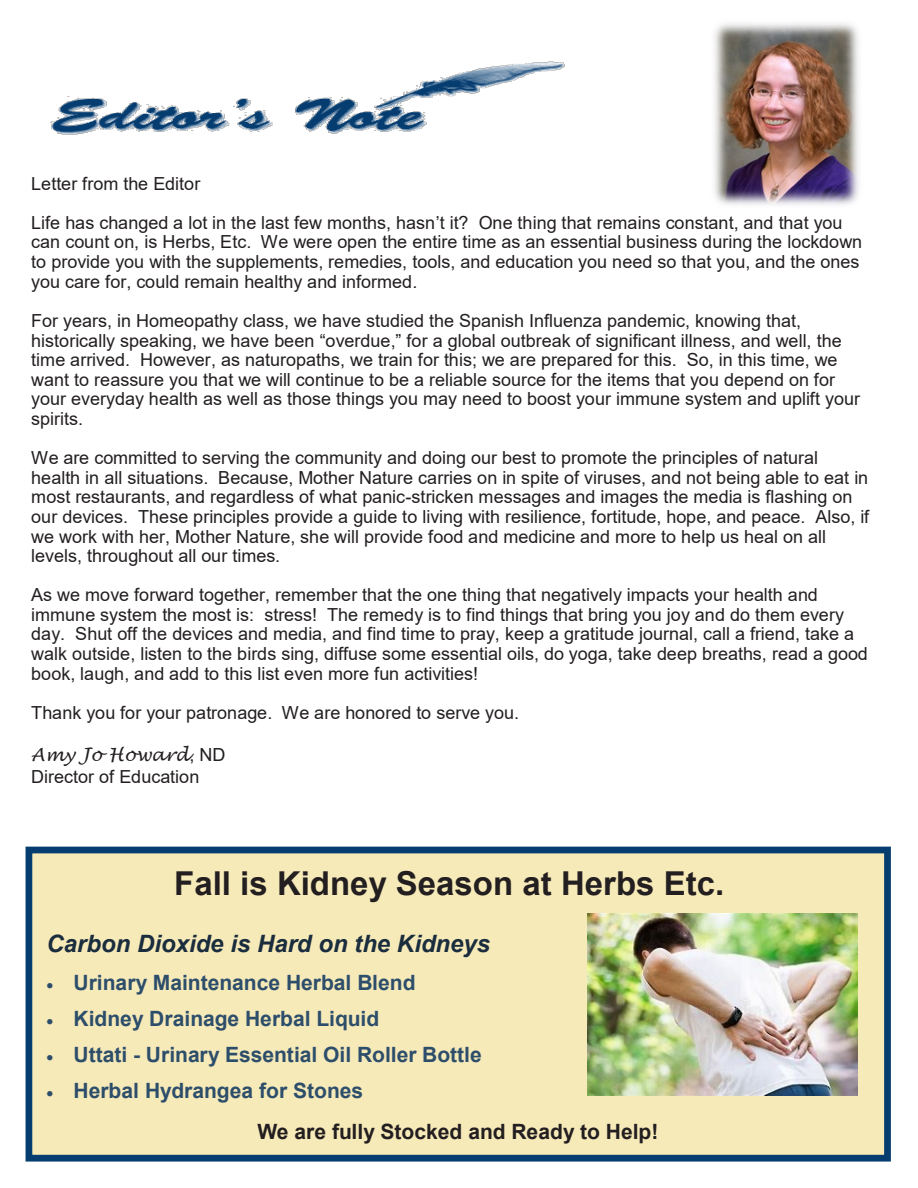
<style>
.page{position:relative;width:918px;height:1188px;background:#fff}
.page>*{position:absolute;margin:0;border:0;box-sizing:border-box;transform-origin:0 0}
.t1{font:700 33px "Arial";color:#231f20}
.t2{font:italic 700 24px "Arial";color:#1a2d3e}
.t3{font:700 21.15px "Arial";color:#2d4e6b}
.t4{font:700 21px "Arial";color:#2d4e6b}
.t5{font:700 21px/40.3px "Arial";color:#231f20}
.t6{font:18px/19.6px "Arial";color:#231f20}
.s1{font-family:"Lucida Handwriting";font-style:italic}
.s2{color:#2d4e6b}
</style>
<div class="page">
<img style="left:714px;top:23px;width:145px;height:182px">
<img style="left:50px;top:61px;width:515px;height:74px">
<div style="left:29px;top:850px;width:859px;height:308px;background:#f7eab9"></div>
<div style="left:26px;top:847px;width:865px;height:315px;border:7px solid #063d71"></div>
<img style="left:587px;top:913px;width:270px;height:183px">
<p class="t6" style="left:31px;top:164px;width:813px;line-height:39.3px">Letter from the Editor<br>Life has changed a lot in the last few months, hasn’t it? One thing that remains constant, and that you</p>
<p class="t6" style="left:31px;top:232px;width:832px">can count on, is Herbs, Etc. We were open the entire time as an essential business during the lockdown to provide you with the supplements, remedies, tools, and education you need so that you, and the ones you care for, could remain healthy and informed.</p>
<p class="t6" style="left:31px;top:311px;width:830px">For years, in Homeopathy class, we have studied the Spanish Influenza pandemic, knowing that, historically speaking, we have been “overdue,” for a global outbreak of significant illness, and well, the time arrived. However, as naturopaths, we train for this; we are prepared for this. So, in this time, we want to reassure you that we will continue to be a reliable source for the items that you depend on for your everyday health as well as those things you may need to boost your immune system and uplift your spirits.</p>
<p class="t6" style="left:31px;top:448px;width:839px">We are committed to serving the community and doing our best to promote the principles of natural health in all situations. Because, Mother Nature carries on in spite of viruses, and not being able to eat in most restaurants, and regardless of what panic-stricken messages and images the media is flashing on our devices. These principles provide a guide to living with resilience, fortitude, hope, and peace. Also, if we work with her, Mother Nature, she will provide food and medicine and more to help us heal on all levels, throughout all our times.</p>
<p class="t6" style="left:31px;top:585px;width:838px">As we move forward together, remember that the one thing that negatively impacts your health and immune system the most is: stress! The remedy is to find things that bring you joy and do them every day. Shut off the devices and media, and find time to pray, keep a gratitude journal, call a friend, take a walk outside, listen to the birds sing, diffuse some essential oils, do yoga, take deep breaths, read a good book, laugh, and add to this list even more fun activities!</p>
<p class="t6" style="left:31px;top:702px;width:490px">Thank you for your patronage. We are honored to serve you.</p>
<p class="t6" style="left:31px;top:744px;width:196px;line-height:21.8px"><span class="s1">Amy Jo Howard</span>, ND<br>Director of Education</p>
<p class="t1" style="left:174px;top:860px;width:552px">Fall is Kidney Season at Herbs Etc.</p>
<p class="t2" style="left:47px;top:928px;width:445px">Carbon Dioxide is Hard on the Kidneys</p>
<p class="t3" style="left:47px;top:967px;width:371px">• Urinary Maintenance Herbal Blend</p>
<p class="t4" style="left:47px;top:1004px;width:334px">• Kidney Drainage Herbal Liquid</p>
<p class="t4" style="left:47px;top:1040px;width:437px">• Uttati - Urinary Essential Oil Roller Bottle</p>
<p class="t5" style="left:258px;top:1071px;width:402px;text-indent:-211px"><span class="s2">• Herbal Hydrangea for Stones<br></span>We are fully Stocked and Ready to Help!</p>
</div>
